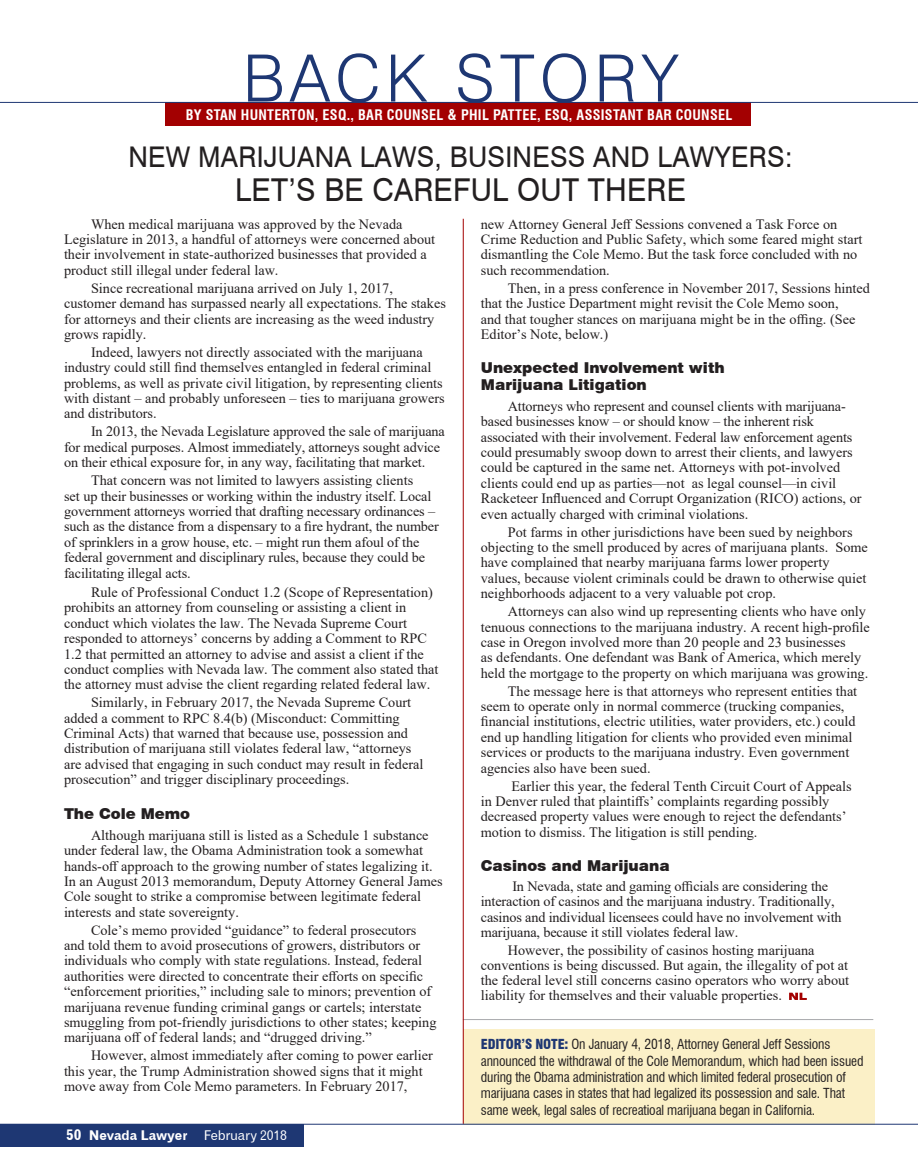
<style>
.page{position:relative;width:918px;height:1175px;background:#fff}
.page>*{position:absolute;margin:0;border:0;box-sizing:border-box;transform-origin:0 0}
.t1{font:300 65.25px "Swiss 721 BT";letter-spacing:.08em;color:#1e3773}
.t2{font:31.5px "Swiss 721 BT";letter-spacing:.01em;color:#231f20;scale:.95 1}
.t3{font:28.5px "Swiss 721 BT";letter-spacing:.01em;color:#231f20;scale:.95 1}
.Body_Text{font:900 15px/16.5px "Swiss 721 BT";color:#231f20}
.Body_Text-2{font:14.25px/15.3px "Times New Roman";color:#231f20}
.t4{font:700 condensed 14.25px "Swiss 721 BT";letter-spacing:.02em;color:#fff}
.Body_Text-3{font:condensed 13.5px/16.4px "Swiss 721 BT";letter-spacing:-.01em;color:#231f20}
.t5{font:13.5px "Gothic 720 BT Bold B";letter-spacing:-.01em;color:#fff}
.s1{font-size:15px}
.s2{font-family:"Gothic 720 BT Roman B"}
.s3{font-weight:900;color:#1e3773}
</style>
<div class="page">
<hr style="left:463px;top:1019px;width:410px;height:1px;background:#a8a9ad">
<div style="left:464px;top:1028px;width:411px;height:96px;background:#fbf0c7"></div>
<hr style="left:463px;top:219px;width:1px;height:904px;background:#a30001">
<div style="left:0;top:1124px;width:303px;height:22px;background:#1e3773"></div>
<hr style="left:0;top:1123px;width:918px;height:1px;background:#1e3773">
<div style="left:166px;top:103px;width:585px;height:23px;background:#a30001"></div>
<hr style="left:0;top:102px;width:918px;height:1px;background:#1e3773">
<svg style="left:789px;top:992px;width:18px;height:8px"></svg>
<p class="t1" style="left:243px;top:39px;width:437px">BACK STORY</p>
<p class="t4" style="left:186px;top:106px;width:548px">BY STAN HUNTERTON, ESQ., BAR COUNSEL &amp; PHIL PATTEE, ESQ, ASSISTANT BAR COUNSEL</p>
<p class="t3" style="left:128px;top:139px;width:701px">NEW MARIJUANA LAWS, BUSINESS AND LAWYERS:</p>
<p class="t2" style="left:235px;top:171px;width:476px">LET’S BE CAREFUL OUT THERE</p>
<p class="Body_Text-2" style="left:64px;top:216px;width:373px;text-indent:27px">When medical marijuana was approved by the Nevada Legislature in 2013, a handful of attorneys were concerned about their involvement in state-authorized businesses that provided a product still illegal under federal law.</p>
<p class="Body_Text-2" style="left:64px;top:280px;width:383px;text-indent:27px">Since recreational marijuana arrived on July 1, 2017, customer demand has surpassed nearly all expectations. The stakes for attorneys and their clients are increasing as the weed industry grows rapidly.</p>
<p class="Body_Text-2" style="left:64px;top:344px;width:382px;text-indent:27px">Indeed, lawyers not directly associated with the marijuana industry could still find themselves entangled in federal criminal problems, as well as private civil litigation, by representing clients with distant – and probably unforeseen – ties to marijuana growers and distributors.</p>
<p class="Body_Text-2" style="left:64px;top:423px;width:382px;text-indent:27px">In 2013, the Nevada Legislature approved the sale of marijuana for medical purposes. Almost immediately, attorneys sought advice on their ethical exposure for, in any way, facilitating that market.</p>
<p class="Body_Text-2" style="left:64px;top:472px;width:376px;text-indent:27px">That concern was not limited to lawyers assisting clients<br>set up their businesses or working within the industry itself. Local government attorneys worried that drafting necessary ordinances – such as the distance from a dispensary to a fire hydrant, the number of sprinklers in a grow house, etc. – might run them afoul of the federal government and disciplinary rules, because they could be facilitating illegal acts.</p>
<p class="Body_Text-2" style="left:64px;top:584px;width:376px;text-indent:27px">Rule of Professional Conduct 1.2 (Scope of Representation) prohibits an attorney from counseling or assisting a client in conduct which violates the law. The Nevada Supreme Court responded to attorneys’ concerns by adding a Comment to RPC 1.2 that permitted an attorney to advise and assist a client if the conduct complies with Nevada law. The comment also stated that the attorney must advise the client regarding related federal law.</p>
<p class="Body_Text-2" style="left:64px;top:694px;width:361px;text-indent:27px">Similarly, in February 2017, the Nevada Supreme Court added a comment to RPC 8.4(b) (Misconduct: Committing Criminal Acts) that warned that because use, possession and distribution of marijuana still violates federal law, “attorneys are advised that engaging in such conduct may result in federal prosecution” and trigger disciplinary proceedings.</p>
<p class="Body_Text" style="left:64px;top:805px;width:128px">The Cole Memo</p>
<p class="Body_Text-2" style="left:64px;top:827px;width:380px;text-indent:27px">Although marijuana still is listed as a Schedule 1 substance under federal law, the Obama Administration took a somewhat hands-off approach to the growing number of states legalizing it.<br>In an August 2013 memorandum, Deputy Attorney General James Cole sought to strike a compromise between legitimate federal interests and state sovereignty.</p>
<p class="Body_Text-2" style="left:64px;top:921px;width:374px;text-indent:27px">Cole’s memo provided “guidance” to federal prosecutors and told them to avoid prosecutions of growers, distributors or individuals who comply with state regulations. Instead, federal authorities were directed to concentrate their efforts on specific “enforcement priorities,” including sale to minors; prevention of marijuana revenue funding criminal gangs or cartels; interstate smuggling from pot-friendly jurisdictions to other states; keeping marijuana off of federal lands; and “drugged driving.”</p>
<p class="Body_Text-2" style="left:64px;top:1047px;width:370px;text-indent:27px">However, almost immediately after coming to power earlier this year, the Trump Administration showed signs that it might move away from Cole Memo parameters. In February 2017,</p>
<p class="t5" style="left:66px;top:1127px;width:222px"><span class="s1">50</span> Nevada Lawyer <span class="s2">February 2018</span></p>
<p class="Body_Text-2" style="left:481px;top:216px;width:383px">new Attorney General Jeff Sessions convened a Task Force on Crime Reduction and Public Safety, which some feared might start dismantling the Cole Memo. But the task force concluded with no such recommendation.</p>
<p class="Body_Text-2" style="left:481px;top:280px;width:391px;text-indent:27px">Then, in a press conference in November 2017, Sessions hinted that the Justice Department might revisit the Cole Memo soon,<br>and that tougher stances on marijuana might be in the offing. (See Editor’s Note, below.)</p>
<p class="Body_Text" style="left:481px;top:360px;width:245px">Unexpected Involvement with<br>Marijuana Litigation</p>
<p class="Body_Text-2" style="left:481px;top:398px;width:382px;text-indent:27px">Attorneys who represent and counsel clients with marijuana&shy;based businesses know – or should know – the inherent risk associated with their involvement. Federal law enforcement agents could presumably swoop down to arrest their clients, and lawyers could be captured in the same net. Attorneys with pot-involved clients could end up as parties—not as legal counsel—in civil Racketeer Influenced and Corrupt Organization (RICO) actions, or even actually charged with criminal violations.</p>
<p class="Body_Text-2" style="left:481px;top:524px;width:389px;text-indent:27px">Pot farms in other jurisdictions have been sued by neighbors objecting to the smell produced by acres of marijuana plants. Some have complained that nearby marijuana farms lower property values, because violent criminals could be drawn to otherwise quiet neighborhoods adjacent to a very valuable pot crop.</p>
<p class="Body_Text-2" style="left:481px;top:603px;width:391px;text-indent:27px">Attorneys can also wind up representing clients who have only tenuous connections to the marijuana industry. A recent high-profile case in Oregon involved more than 20 people and 23 businesses<br>as defendants. One defendant was Bank of America, which merely held the mortgage to the property on which marijuana was growing.</p>
<p class="Body_Text-2" style="left:481px;top:683px;width:378px;text-indent:27px">The message here is that attorneys who represent entities that seem to operate only in normal commerce (trucking companies, financial institutions, electric utilities, water providers, etc.) could end up handling litigation for clients who provided even minimal services or products to the marijuana industry. Even government agencies also have been sued.</p>
<p class="Body_Text-2" style="left:481px;top:777px;width:372px;text-indent:31px">Earlier this year, the federal Tenth Circuit Court of Appeals in Denver ruled that plaintiffs’ complaints regarding possibly decreased property values were enough to reject the defendants’ motion to dismiss. The litigation is still pending.</p>
<p class="Body_Text" style="left:481px;top:857px;width:190px">Casinos and Marijuana</p>
<p class="Body_Text-2" style="left:481px;top:878px;width:362px;text-indent:32px">In Nevada, state and gaming officials are considering the interaction of casinos and the marijuana industry. Traditionally, casinos and individual licensees could have no involvement with marijuana, because it still violates federal law.</p>
<p class="Body_Text-2" style="left:481px;top:942px;width:370px;text-indent:27px">However, the possibility of casinos hosting marijuana conventions is being discussed. But again, the illegality of pot at the federal level still concerns casino operators who worry about liability for themselves and their valuable properties.</p>
<p class="Body_Text-3" style="left:481px;top:1036px;width:384px"><span class="s3">EDITOR’S NOTE:</span> On January 4, 2018, Attorney General Jeff Sessions announced the withdrawal of the Cole Memorandum, which had been issued during the Obama administration and which limited federal prosecution of marijuana cases in states that had legalized its possession and sale. That same week, legal sales of recreatioal marijuana began in California.</p>
</div>
